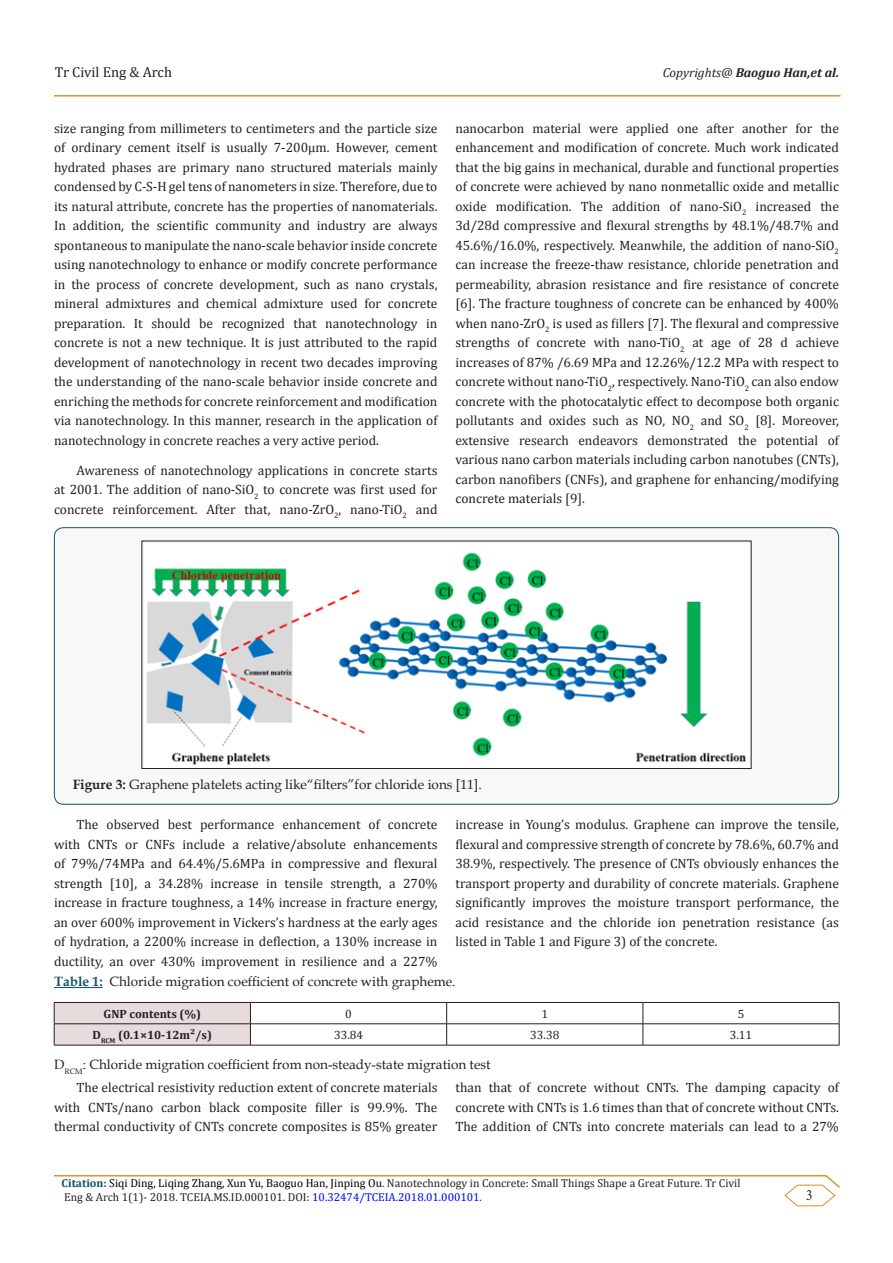
<style>
.page{position:relative;width:893px;height:1263px;background:#fff}
.page>*{position:absolute;margin:0;border:0;box-sizing:border-box;transform-origin:0 0}
.t1{font:15.75px "Minion Pro";color:#231f20;scale:.83 1}
.t2{font:14.4px "Cambria";color:#231f20}
.t3{font:13.5px/19.5px "Cambria";color:#231f20;text-align:justify}
.t4{font:13.5px "Book Antiqua";color:#231f20}
.t5{font:italic 700 13.05px "Cambria";color:#231f20}
.t6{font:700 12px "Cambria";color:#231f20}
.t7{font:12px "Cambria";color:#231f20}
.t8{font:11.55px/13.8px "Cambria";color:#231f20}
.s1{font-weight:400}
.s2{font-weight:700}
.s3{font-weight:700;color:#0e536a}
.s4{color:#000}
.s5{color:#00f}
</style>
<div class="page">
<hr style="left:54px;top:95px;width:786px;height:2px;background:#de8d23">
<hr style="left:54px;top:1175px;width:772px;height:1px;background:#de8d23">
<svg style="left:784px;top:1175px;width:56px;height:31px"></svg>
<div style="left:54px;top:528px;width:785px;height:276px;background:#f8f8f7;border-radius:9px"></div>
<img style="left:147px;top:552px;width:599px;height:213px">
<div style="left:142px;top:541px;width:609px;height:228px;border:1px solid #231f20"></div>
<hr style="left:54px;top:987px;width:49px;height:1px;background:#0e536a">
<hr style="left:250px;top:1002px;width:197px;height:1px;background:#231f20">
<hr style="left:447px;top:1002px;width:196px;height:1px;background:#231f20">
<hr style="left:643px;top:1002px;width:196px;height:1px;background:#231f20">
<hr style="left:250px;top:1023px;width:197px;height:1px;background:#231f20">
<svg style="left:54px;top:1002px;width:197px;height:43px;background:#dacfcf"></svg>
<hr style="left:447px;top:1023px;width:196px;height:1px;background:#231f20">
<svg style="left:446px;top:1003px;width:1px;height:42px"></svg>
<hr style="left:643px;top:1023px;width:196px;height:1px;background:#231f20">
<svg style="left:643px;top:1003px;width:1px;height:42px"></svg>
<svg style="left:839px;top:1003px;width:1px;height:42px"></svg>
<hr style="left:54px;top:1045px;width:196px;height:1px;background:#231f20">
<hr style="left:250px;top:1045px;width:197px;height:1px;background:#231f20">
<hr style="left:447px;top:1045px;width:196px;height:1px;background:#231f20">
<hr style="left:643px;top:1045px;width:196px;height:1px;background:#231f20">
<p class="t2" style="left:55px;top:63px;width:119px">Tr Civil Eng &amp; Arch</p>
<p class="t5" style="left:663px;top:63px;width:178px"><span class="s1">Copyrights@</span> Baoguo Han,et al.</p>
<p class="t3" style="left:54px;top:118px;width:385px">size ranging from millimeters to centimeters and the particle size of ordinary cement itself is usually 7-200μm. However, cement hydrated phases are primary nano structured materials mainly condensed by C-S-H gel tens of nanometers in size. Therefore, due to its natural attribute, concrete has the properties of nanomaterials.<br>In addition, the scientific community and industry are always spontaneous to manipulate the nano-scale behavior inside concrete using nanotechnology to enhance or modify concrete performance in the process of concrete development, such as nano crystals, mineral admixtures and chemical admixture used for concrete preparation. It should be recognized that nanotechnology in concrete is not a new technique. It is just attributed to the rapid development of nanotechnology in recent two decades improving the understanding of the nano-scale behavior inside concrete and enriching the methods for concrete reinforcement and modification via nanotechnology. In this manner, research in the application of nanotechnology in concrete reaches a very active period.</p>
<p class="t3" style="left:54px;top:460px;width:385px;text-indent:22px">Awareness of nanotechnology applications in concrete starts at 2001. The addition of nano-SiO<sub>2</sub> to concrete was first used for concrete reinforcement. After that, nano-ZrO<sub>2</sub>, nano-TiO<sub>2</sub> and</p>
<p class="t3" style="left:455px;top:118px;width:385px">nanocarbon material were applied one after another for the enhancement and modification of concrete. Much work indicated that the big gains in mechanical, durable and functional properties of concrete were achieved by nano nonmetallic oxide and metallic oxide modification. The addition of nano-SiO<sub>2</sub> increased the 3d/28d compressive and flexural strengths by 48.1%/48.7% and 45.6%/16.0%, respectively. Meanwhile, the addition of nano-SiO<sub>2 </sub>can increase the freeze-thaw resistance, chloride penetration and permeability, abrasion resistance and fire resistance of concrete [6]. The fracture toughness of concrete can be enhanced by 400% when nano-ZrO<sub>2</sub> is used as fillers [7]. The flexural and compressive strengths of concrete with nano-TiO<sub>2</sub> at age of 28 d achieve increases of 87% /6.69 MPa and 12.26%/12.2 MPa with respect to concrete without nano-TiO<sub>2</sub>, respectively. Nano-TiO<sub>2</sub> can also endow concrete with the photocatalytic effect to decompose both organic pollutants and oxides such as NO, NO<sub>2</sub> and SO<sub>2</sub> [8]. Moreover, extensive research endeavors demonstrated the potential of various nano carbon materials including carbon nanotubes (CNTs), carbon nanofibers (CNFs), and graphene for enhancing/modifying concrete materials [9].</p>
<p class="t4" style="left:73px;top:775px;width:411px"><span class="s2">Figure 3:</span> Graphene platelets acting like“filters”for chloride ions [11].</p>
<p class="t3" style="left:54px;top:815px;width:385px;text-indent:22px">The observed best performance enhancement of concrete with CNTs or CNFs include a relative/absolute enhancements of 79%/74MPa and 64.4%/5.6MPa in compressive and flexural strength [10], a 34.28% increase in tensile strength, a 270% increase in fracture toughness, a 14% increase in fracture energy, an over 600% improvement in Vickers’s hardness at the early ages of hydration, a 2200% increase in deflection, a 130% increase in ductility, an over 430% improvement in resilience and a 227%</p>
<p class="t3" style="left:455px;top:815px;width:385px">increase in Young’s modulus. Graphene can improve the tensile, flexural and compressive strength of concrete by 78.6%, 60.7% and 38.9%, respectively. The presence of CNTs obviously enhances the transport property and durability of concrete materials. Graphene significantly improves the moisture transport performance, the acid resistance and the chloride ion penetration resistance (as listed in Table 1 and Figure 3) of the concrete.</p>
<p class="t4" style="left:54px;top:972px;width:403px"><span class="s3">Table 1:</span> Chloride migration coefficient of concrete with grapheme.</p>
<p class="t6" style="left:104px;top:1005px;width:99px">GNP contents (%)</p>
<p class="t7" style="left:345px;top:1007px;width:8px">0</p>
<p class="t7" style="left:541px;top:1007px;width:8px">1</p>
<p class="t7" style="left:738px;top:1007px;width:8px">5</p>
<p class="t6" style="left:93px;top:1026px;width:121px">D<sub>RCM</sub> (0.1×10-12m²/s)</p>
<p class="t7" style="left:334px;top:1028px;width:31px">33.84</p>
<p class="t7" style="left:530px;top:1028px;width:31px">33.38</p>
<p class="t7" style="left:730px;top:1028px;width:24px">3.11</p>
<p class="t4" style="left:54px;top:1055px;width:438px">D<sub>RCM</sub>: Chloride migration coefficient from non-steady-state migration test</p>
<p class="t3" style="left:54px;top:1078px;width:385px;text-indent:22px">The electrical resistivity reduction extent of concrete materials with CNTs/nano carbon black composite filler is 99.9%. The thermal conductivity of CNTs concrete composites is 85% greater</p>
<p class="t3" style="left:455px;top:1078px;width:385px">than that of concrete without CNTs. The damping capacity of concrete with CNTs is 1.6 times than that of concrete without CNTs.<br>The addition of CNTs into concrete materials can lead to a 27%</p>
<p class="t8" style="left:62px;top:1176px;width:681px"><span class="s3">Citation:</span> <span class="s4">Siqi Ding, Liqing Zhang, Xun Yu, Baoguo Han, Jinping Ou</span>. Nanotechnology in Concrete: Small Things Shape a Great Future. Tr Civil<br>Eng &amp; Arch 1(1)- 2018. TCEIA.MS.ID.000101. DOI: <span class="s5">10.32474/TCEIA.2018.01.000101</span>.</p>
<p class="t1" style="left:806px;top:1184px;width:9px">3</p>
</div>
